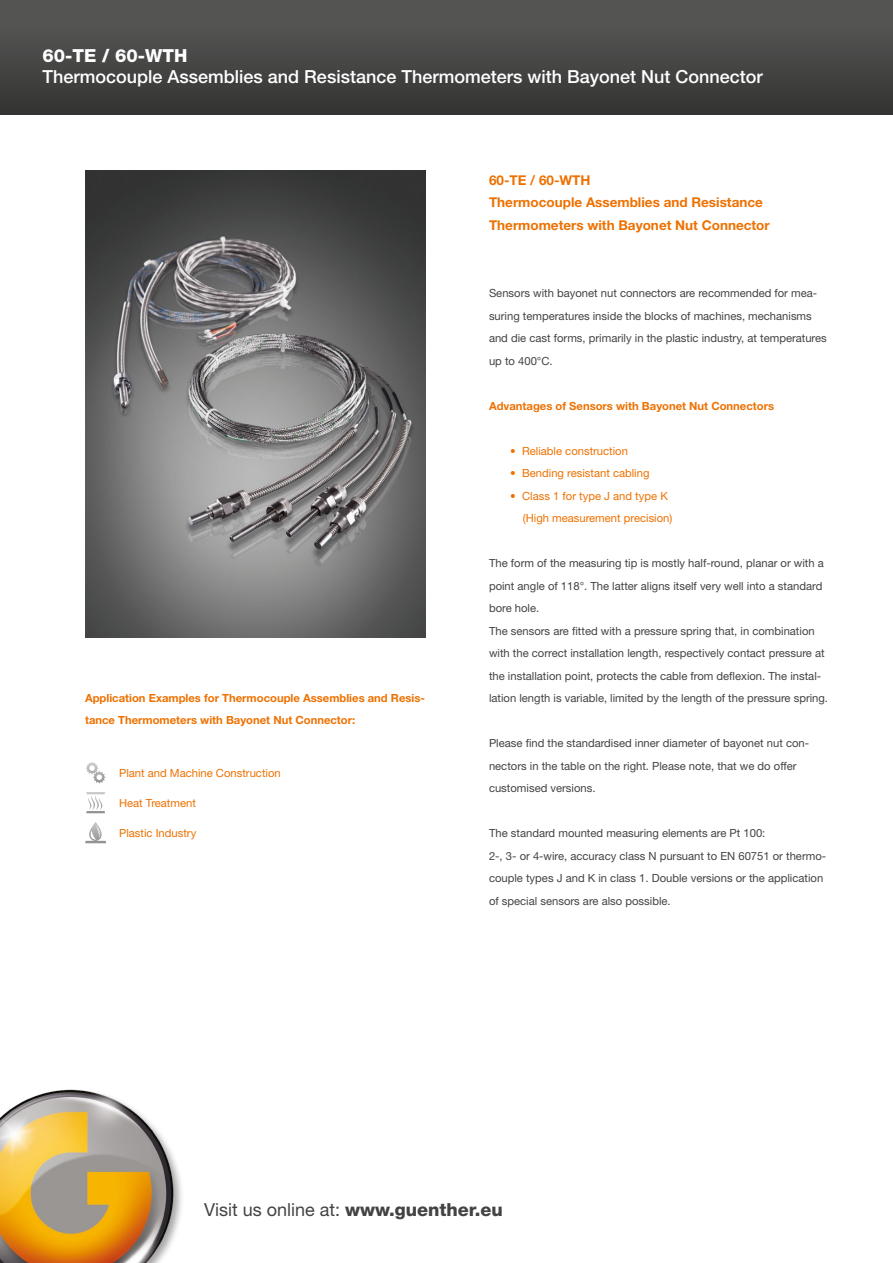
<style>
.page{position:relative;width:893px;height:1263px;background:#fff}
.page>*{position:absolute;margin:0;border:0;box-sizing:border-box;transform-origin:0 0}
.t1{font:500 18px "Helvetica Neue LT Std";color:#fff}
.t2{font:18px "Helvetica Neue LT Std";color:#444343}
.t3{font:800 18px "Helvetica Neue LT Std";color:#fff}
.t4{font:700 13.5px/22.5px "Helvetica Neue LT Std";color:#ee7100}
.t5{font:11.25px/22.5px "Helvetica Neue LT Std";color:#444343}
.t6{font:11.25px/22.5px "Helvetica Neue LT Std";color:#ee7100}
.t7{font:700 11.25px/22.5px "Helvetica Neue LT Std";color:#ee7100}
.s1{font-weight:800}
</style>
<div class="page">
<div style="left:0;top:1087px;width:185px;height:176px;background:#000;opacity:.35"></div>
<img style="left:0;top:1088px;width:175px;height:175px">
<div style="left:0;top:0;width:893px;height:115px;background:linear-gradient(to bottom,#5a5a59,#353434)"></div>
<img style="left:85px;top:170px;width:340px;height:468px">
<svg style="left:86px;top:762px;width:19px;height:21px"></svg>
<svg style="left:85px;top:822px;width:21px;height:21px"></svg>
<svg style="left:86px;top:792px;width:19px;height:21px"></svg>
<h1 class="t3" style="left:43px;top:44px;width:147px">60-TE / 60-WTH</h1>
<h1 class="t1" style="left:43px;top:66px;width:722px">Thermocouple Assemblies and Resistance Thermometers with Bayonet Nut Connector</h1>
<p class="t7" style="left:85px;top:686px;width:342px">Application Examples for Thermocouple Assemblies and Resis&shy;tance Thermometers with Bayonet Nut Connector:</p>
<p class="t6" style="left:119px;top:761px;width:163px">Plant and Machine Construction</p>
<p class="t6" style="left:119px;top:791px;width:78px">Heat Treatment</p>
<p class="t6" style="left:119px;top:821px;width:79px">Plastic Industry</p>
<p class="t4" style="left:489px;top:168px;width:282px">60-TE / 60-WTH<br>Thermocouple Assemblies and Resistance<br>Thermometers with Bayonet Nut Connector</p>
<p class="t5" style="left:489px;top:282px;width:339px">Sensors with bayonet nut connectors are recommended for mea&shy;suring temperatures inside the blocks of machines, mechanisms and die cast forms, primarily in the plastic industry, at temperatures up to 400°C.</p>
<p class="t7" style="left:489px;top:394px;width:287px">Advantages of Sensors with Bayonet Nut Connectors</p>
<p class="t6" style="left:510px;top:439px;width:119px">• Reliable construction</p>
<p class="t6" style="left:510px;top:462px;width:141px">• Bending resistant cabling</p>
<p class="t6" style="left:523px;top:484px;width:151px;text-indent:-13px">• Class 1 for type J and type K (High measurement precision)</p>
<p class="t5" style="left:489px;top:552px;width:341px">The form of the measuring tip is mostly half-round, planar or with a point angle of 118°. The latter aligns itself very well into a standard bore hole.<br>The sensors are fitted with a pressure spring that, in combination with the correct installation length, respectively contact pressure at the installation point, protects the cable from deflexion. The instal&shy;lation length is variable, limited by the length of the pressure spring.</p>
<p class="t5" style="left:489px;top:732px;width:322px">Please find the standardised inner diameter of bayonet nut con&shy;nectors in the table on the right. Please note, that we do offer customised versions.</p>
<p class="t5" style="left:489px;top:822px;width:339px">The standard mounted measuring elements are Pt 100:<br>2-, 3- or 4-wire, accuracy class N pursuant to EN 60751 or thermo&shy;couple types J and K in class 1. Double versions or the application of special sensors are also possible.</p>
<h1 class="t2" style="left:204px;top:1199px;width:300px">Visit us online at: <span class="s1">www.guenther.eu</span></h1>
</div>
